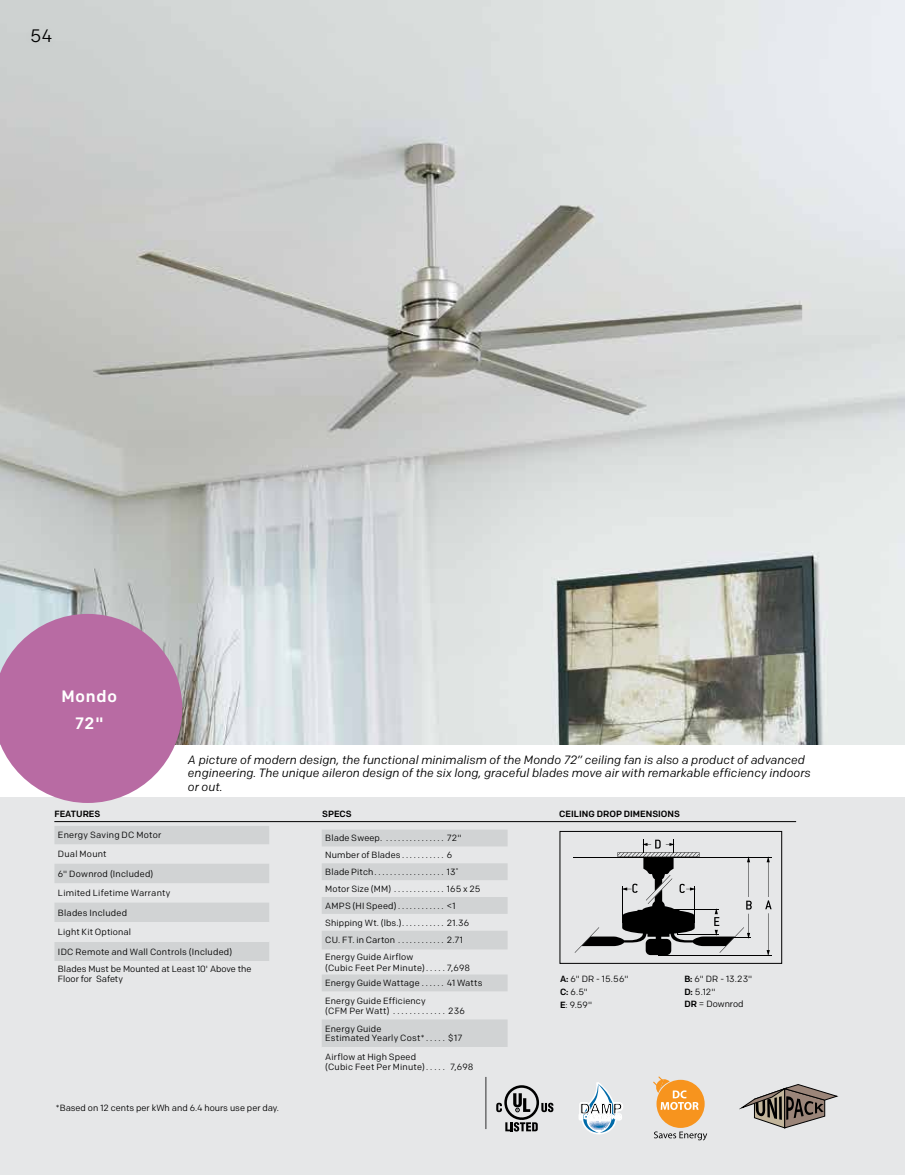
<style>
.page{position:relative;width:905px;height:1175px;background:#fff}
.page>*{position:absolute;margin:0;border:0;box-sizing:border-box;transform-origin:0 0}
.t1{font:18px "Colfax";color:#000}
.t2{font:500 16.5px/27px "Colfax";letter-spacing:.05em;color:#fff;text-align:center}
.t3{font:italic 12px/13.5px "Colfax";color:#000}
.t4{font:9px/19.4px "Colfax";letter-spacing:.015em;color:#000}
.t5{font:500 9px "Colfax";color:#000}
.s1{font-weight:500}
</style>
<div class="page">
<img style="left:0;top:0;width:904px;height:745px">
<div style="left:0;top:796px;width:904px;height:378px;background:#e6e7e8"></div>
<hr style="left:485px;top:1076px;width:1px;height:53px;background:#000">
<hr style="left:54px;top:821px;width:742px;height:1px;background:#000">
<div style="left:559px;top:831px;width:223px;height:132px;border:1px solid #000"></div>
<hr style="left:658px;top:955px;width:114px;height:1px;background:#000">
<hr style="left:573px;top:856px;width:199px;height:1px;background:#000">
<svg style="left:574px;top:839px;width:177px;height:116px"></svg>
<svg style="left:765px;top:856px;width:6px;height:99px"></svg>
<svg style="left:322px;top:830px;width:185px;height:217px"></svg>
<svg style="left:578px;top:1082px;width:45px;height:52px"></svg>
<svg style="left:653px;top:1076px;width:54px;height:64px"></svg>
<svg style="left:739px;top:1084px;width:99px;height:44px"></svg>
<svg style="left:54px;top:826px;width:215px;height:135px"></svg>
<div style="left:54px;top:922px;width:215px;height:19px;background:#e6e7e8"></div>
<svg style="left:505px;top:1122px;width:32px;height:9px"></svg>
<svg style="left:541px;top:1102px;width:12px;height:10px"></svg>
<div style="left:504px;top:1085px;width:35px;height:34px;border:3px solid #000;border-radius:50%"></div>
<svg style="left:513px;top:1093px;width:17px;height:18px"></svg>
<svg style="left:496px;top:1102px;width:6px;height:10px"></svg>
<svg style="left:0;top:614px;width:182px;height:189px;background:#bf82af"></svg>
<div style="left:18px;top:15px;width:47px;height:42px;background:#ccd0cf"></div>
<h1 class="t1" style="left:30px;top:25px;width:24px">54</h1>
<h2 class="t2" style="left:61px;top:683px;width:57px">Mondo<br>72"</h2>
<h3 class="t3" style="left:188px;top:752px;width:624px">A picture of modern design, the functional minimalism of the Mondo 72” ceiling fan is also a product of advanced engineering. The unique aileron design of the six long, graceful blades move air with remarkable efficiency indoors or out.</h3>
<p class="t5" style="left:54px;top:808px;width:48px">FEATURES</p>
<p class="t5" style="left:322px;top:808px;width:31px">SPECS</p>
<p class="t5" style="left:559px;top:808px;width:122px">CEILING DROP DIMENSIONS</p>
<p class="t4" style="left:325px;top:828px;width:62px">Blade Sweep. ................</p>
<p class="t4" style="left:447px;top:828px;width:16px">72"</p>
<p class="t4" style="left:325px;top:845px;width:80px">Number of Blades ...........</p>
<p class="t4" style="left:447px;top:845px;width:7px">6</p>
<p class="t4" style="left:325px;top:862px;width:53px">Blade Pitch ..................</p>
<p class="t4" style="left:447px;top:862px;width:14px">13˚</p>
<p class="t4" style="left:325px;top:879px;width:69px">Motor Size (MM) ..............</p>
<p class="t4" style="left:58px;top:825px;width:176px">Energy Saving DC Motor<br>Dual Mount<br>6" Downrod (Included)<br>Limited Lifetime Warranty<br>Blades Included<br>Light Kit Optional<br>IDC Remote and Wall Controls (Included)</p>
<p class="t4" style="left:58px;top:963px;width:195px;line-height:10.5px">Blades Must be Mounted at Least 10' Above the<br>Floor for Safety</p>
<p class="t4" style="left:325px;top:880px;width:157px;line-height:16.8px;text-indent:122px">165 x 25<br>AMPS (HI Speed) . . . . . . . . . . . . &lt;1<br>Shipping Wt. (lbs.) ...........</p>
<p class="t4" style="left:447px;top:912px;width:24px">21.36</p>
<p class="t4" style="left:325px;top:930px;width:73px">CU. FT. in Carton .............</p>
<p class="t4" style="left:447px;top:930px;width:18px">2.71</p>
<p class="t4" style="left:325px;top:951px;width:104px;line-height:10.5px">Energy Guide Airflow (Cubic Feet Per Minute) .....</p>
<p class="t4" style="left:447px;top:957px;width:25px">7,698</p>
<p class="t4" style="left:325px;top:973px;width:97px">Energy Guide Wattage .......</p>
<p class="t4" style="left:447px;top:973px;width:37px">41 Watts</p>
<p class="t4" style="left:325px;top:995px;width:102px;line-height:10.5px">Energy Guide Efficiency (CFM Per Watt) ..............</p>
<p class="t4" style="left:448px;top:1001px;width:18px">236</p>
<p class="t4" style="left:325px;top:1024px;width:104px;line-height:9px">Energy Guide<br>Estimated Yearly Cost* .....</p>
<p class="t4" style="left:448px;top:1028px;width:16px">$17</p>
<p class="t4" style="left:325px;top:1052px;width:104px;line-height:9px">Airflow at High Speed (Cubic Feet Per Minute) .....</p>
<p class="t4" style="left:450px;top:1056px;width:25px">7,698</p>
<p class="t4" style="left:560px;top:972px;width:70px;line-height:12.8px"><span class="s1">A:</span> 6" DR - 15.56"<br><span class="s1">C:</span> 6.5"<br><span class="s1">E</span>: 9.59"</p>
<p class="t4" style="left:684px;top:972px;width:69px;line-height:12.3px"><span class="s1">B:</span> 6" DR - 13.23"<br><span class="s1">D:</span> 5.12"<br><span class="s1">DR</span> = Downrod</p>
<p class="t4" style="left:56px;top:1098px;width:224px">*Based on 12 cents per kWh and 6.4 hours use per day.</p>
</div>
